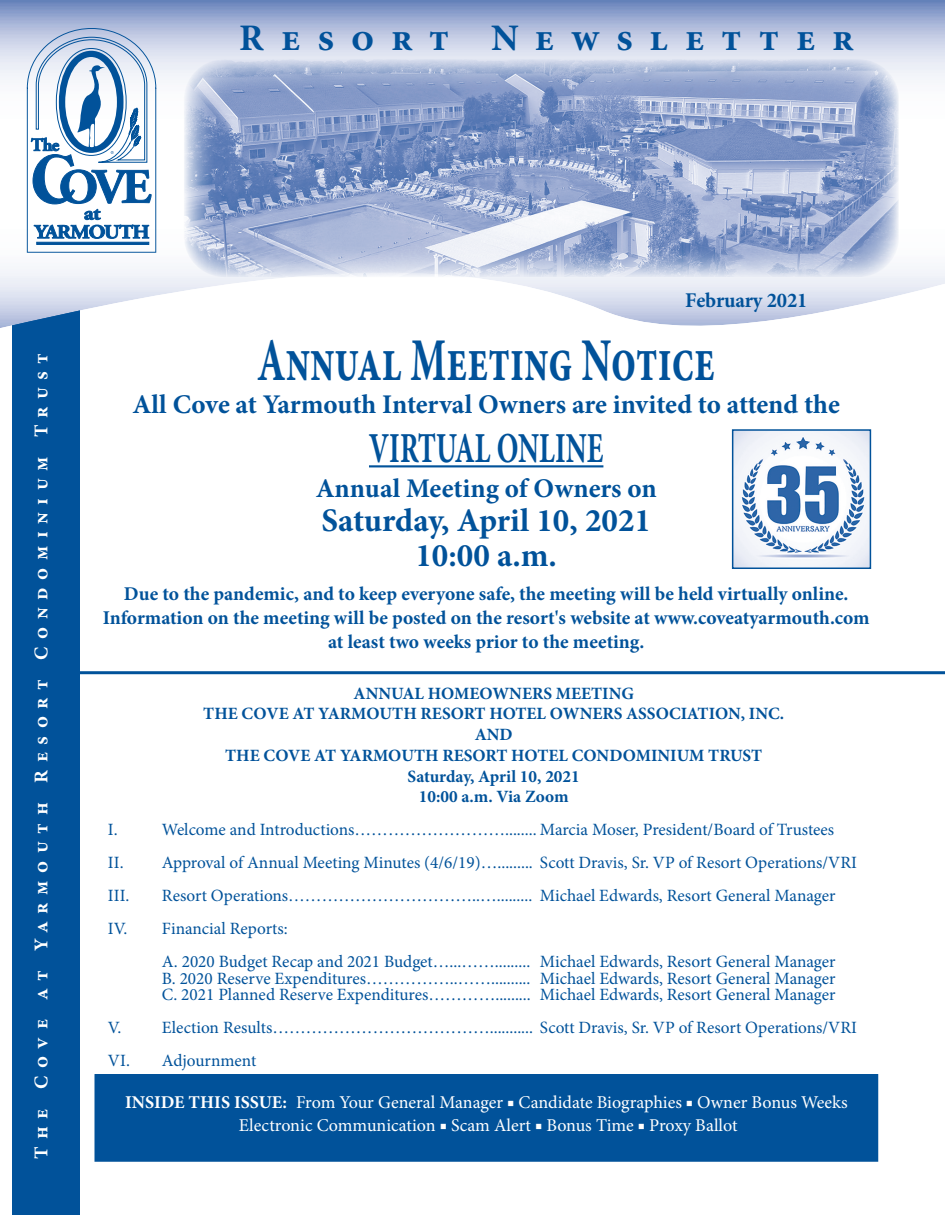
<style>
.page{position:relative;width:945px;height:1215px;background:#fff}
.page>*{position:absolute;margin:0;border:0;box-sizing:border-box;transform-origin:0 0}
.t1{font:700 60.75px "Minion Pro";color:#01529a;scale:.67 1}
.t2{font:700 42.75px "Minion Pro";color:#01529a;scale:.67 1}
.t3{font:700 37.5px "Minion Pro";letter-spacing:.445em;color:#01529a}
.t4{font:700 33px/34.5px "Minion Pro";color:#01529a;text-align:center}
.t5{font:700 27px "Minion Pro";letter-spacing:-.005em;color:#01529a}
.t6{font:700 21px "Minion Pro";color:#01529a}
.t7{font:700 19.5px/24px "Minion Pro";color:#01529a;text-align:center}
.t8{font:700 19.5px "Minion Pro";letter-spacing:.39em;color:#fff}
.t9{font:18px/22.5px "Minion Pro";color:#fff;text-align:center}
.t10{font:17.25px/33px "Minion Pro";color:#01529a}
.t11{font:700 17.25px/20.7px "Minion Pro";color:#01529a;text-align:center}
.s1{font-weight:700}
</style>
<div class="page">
<div style="left:12px;top:297px;width:68px;height:918px;background:#01529a"></div>
<svg style="left:0;top:0;width:945px;height:328px"></svg>
<img style="left:184px;top:59px;width:715px;height:218px">
<svg style="left:27px;top:28px;width:129px;height:225px"></svg>
<div style="left:95px;top:1075px;width:783px;height:86px;background:#01529a"></div>
<div style="left:95px;top:1074px;width:783px;height:88px;border:2px solid #01529a"></div>
<hr style="left:369px;top:465px;width:234px;height:2px;background:#01529a">
<hr style="left:57px;top:671px;width:888px;height:3px;background:#01529a">
<img style="left:735px;top:432px;width:133px;height:134px">
<div style="left:732px;top:429px;width:139px;height:140px;border:2px solid #01529a"></div>
<h3 class="t3" style="left:239px;top:23px;width:617px">Resort Newsletter</h3>
<p class="t8" style="left:34px;top:1159px;width:807px;rotate:-90deg">The Cove at Yarmouth Resort Condominium Trust</p>
<p class="t6" style="left:685px;top:292px;width:124px">February 2021</p>
<h1 class="t1" style="left:257px;top:336px;width:685px">Annual Meeting Notice</h1>
<h3 class="t5" style="left:132px;top:393px;width:709px">All Cove at Yarmouth Interval Owners are invited to attend the</h3>
<h2 class="t2" style="left:369px;top:432px;width:351px">VIRTUAL ONLINE</h2>
<h3 class="t5" style="left:316px;top:477px;width:342px">Annual Meeting of Owners on</h3>
<h3 class="t4" style="left:321px;top:506px;width:331px">Saturday, April 10, 2021<br>10:00 a.m.</h3>
<p class="t7" style="left:103px;top:584px;width:769px">Due to the pandemic, and to keep everyone safe, the meeting will be held virtually online.<br>Information on the meeting will be posted on the resort's website at www.coveatyarmouth.com at least two weeks prior to the meeting.</p>
<p class="t11" style="left:203px;top:684px;width:582px">ANNUAL HOMEOWNERS MEETING<br>THE COVE AT YARMOUTH RESORT HOTEL OWNERS ASSOCIATION, INC.<br>AND<br>THE COVE AT YARMOUTH RESORT HOTEL CONDOMINIUM TRUST<br>Saturday, April 10, 2021<br>10:00 a.m. Via Zoom</p>
<p class="t10" style="left:108px;top:815px;width:11px">I.</p>
<p class="t10" style="left:108px;top:815px;width:750px;text-indent:54px">Welcome and Introductions………………………........ Marcia Moser, President/Board of Trustees<br>II. Approval of Annual Meeting Minutes (4/6/19)…......... Scott Dravis, Sr. VP of Resort Operations/VRI<br>III.</p>
<p class="t10" style="left:108px;top:881px;width:729px;text-indent:54px">Resort Operations……………………………..…......... Michael Edwards, Resort General Manager<br>IV. Financial Reports:</p>
<p class="t10" style="left:162px;top:955px;width:675px;line-height:16.5px;text-align:justify">A. 2020 Budget Recap and 2021 Budget…...……......... Michael Edwards, Resort General Manager B. 2020 Reserve Expenditures……………..…….......... Michael Edwards, Resort General Manager C. 2021 Planned Reserve Expenditures…………......... Michael Edwards, Resort General Manager</p>
<p class="t10" style="left:108px;top:1013px;width:750px">V. Election Results…………………………………........... Scott Dravis, Sr. VP of Resort Operations/VRI<br>VI. Adjournment</p>
<p class="t9" style="left:125px;top:1093px;width:724px"><span class="s1">INSIDE THIS ISSUE:</span> From Your General Manager <span class="s1">■</span> Candidate Biographies <span class="s1">■</span> Owner Bonus Weeks<br>Electronic Communication <span class="s1">■</span> Scam Alert <span class="s1">■</span> Bonus Time <span class="s1">■</span> Proxy Ballot</p>
</div>
